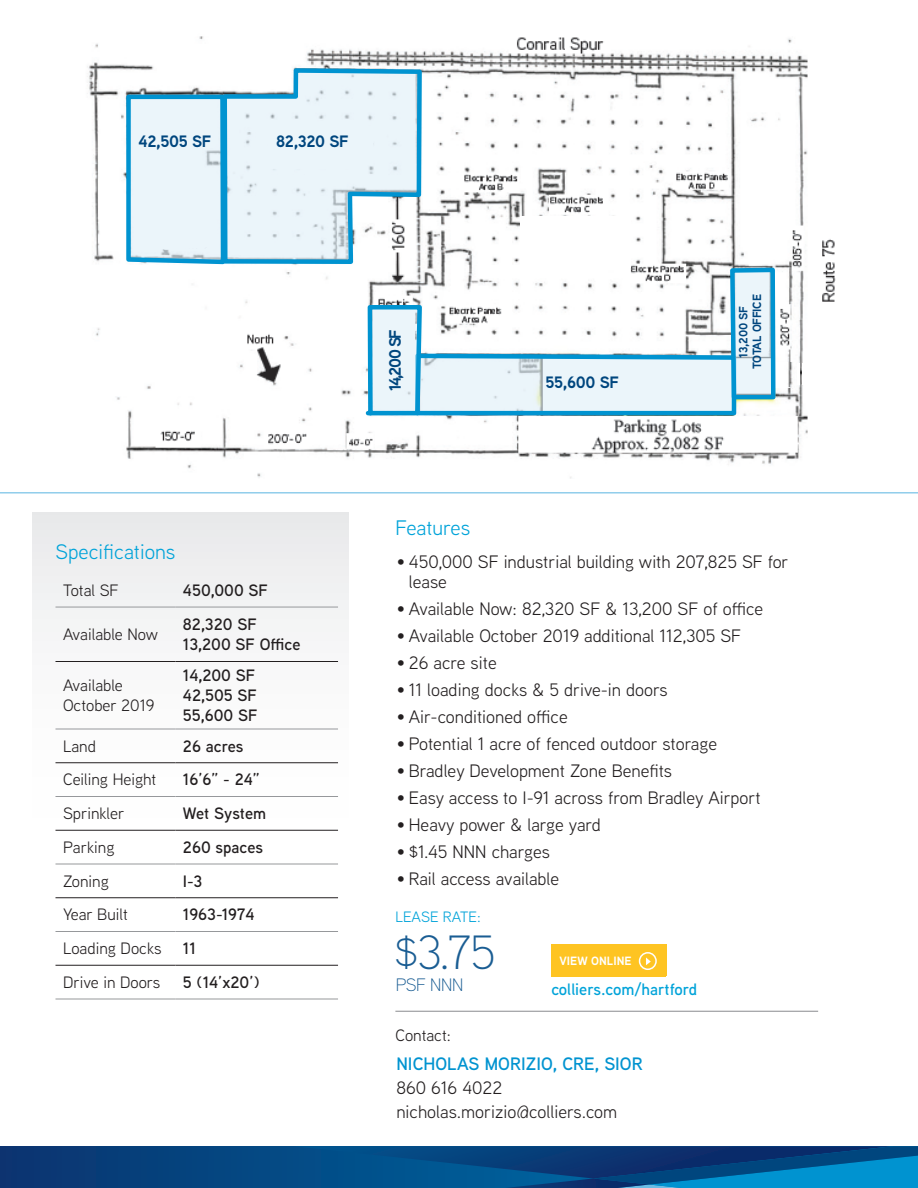
<style>
.page{position:relative;width:918px;height:1188px;background:#fff}
.page>*{position:absolute;margin:0;border:0;box-sizing:border-box;transform-origin:0 0}
.Price{font:300 48px "Aaux Next";color:#1a5d93}
.Headline{font:21px "Aaux Next";color:#00a3d9}
.Contact_Info_copy{font:18px/19.5px "Aaux Next";color:#231f20}
.FirstName_LastName{font:600 18px "Aaux Next";color:#0093d0}
.Price-2{font:300 18px "Aaux Next";letter-spacing:-.02em;color:#1a5d93}
.Specs-Value{font:600 16.5px "Aaux Next";color:#231f20}
.Specs-Label{font:16.5px/19.8px "Aaux Next";color:#231f20}
.Price-3{font:700 16.5px "Aaux Next";letter-spacing:-.02em;color:#00467e}
.URL{font:600 16.5px "Aaux Next";color:#00a3d9}
.Contact_Info{font:16.5px "Aaux Next";color:#231f20}
.t1{font:15px "Aaux Next";color:#00a3d9}
.Price-4{font:700 12px "Aaux Next";letter-spacing:-.02em;color:#00467e}
.t2{font:700 12px "Aaux Next";color:#fff}
</style>
<div class="page">
<img style="left:87px;top:36px;width:749px;height:443px">
<div style="left:0;top:1146px;width:918px;height:42px;background:#05407a"></div>
<svg style="left:293px;top:1146px;width:625px;height:42px"></svg>
<hr style="left:0;top:492px;width:918px;height:1px;background:#6bbde5">
<div style="left:802px;top:363px;width:93px;height:22px;background:#fff"></div>
<div style="left:775px;top:363px;width:25px;height:22px;background:#fff"></div>
<img style="left:778px;top:363px;width:18px;height:25px">
<div style="left:32px;top:512px;width:317px;height:618px;background:linear-gradient(to bottom,#f0f1f2,#fff)"></div>
<hr style="left:56px;top:607px;width:119px;height:1px;background:#96989b">
<hr style="left:175px;top:607px;width:163px;height:1px;background:#96989b">
<hr style="left:56px;top:729px;width:119px;height:1px;background:#96989b">
<hr style="left:175px;top:729px;width:163px;height:1px;background:#96989b">
<hr style="left:56px;top:796px;width:119px;height:1px;background:#96989b">
<hr style="left:175px;top:796px;width:163px;height:1px;background:#96989b">
<hr style="left:56px;top:864px;width:119px;height:1px;background:#96989b">
<hr style="left:175px;top:864px;width:163px;height:1px;background:#96989b">
<hr style="left:56px;top:931px;width:119px;height:1px;background:#96989b">
<hr style="left:175px;top:931px;width:163px;height:1px;background:#96989b">
<hr style="left:56px;top:999px;width:119px;height:1px;background:#96989b">
<hr style="left:175px;top:999px;width:163px;height:1px;background:#96989b">
<hr style="left:56px;top:661px;width:119px;height:1px;background:#231f20">
<hr style="left:175px;top:661px;width:163px;height:1px;background:#231f20">
<hr style="left:56px;top:762px;width:119px;height:1px;background:#231f20">
<hr style="left:175px;top:762px;width:163px;height:1px;background:#231f20">
<hr style="left:56px;top:830px;width:119px;height:1px;background:#231f20">
<hr style="left:175px;top:830px;width:163px;height:1px;background:#231f20">
<hr style="left:56px;top:897px;width:119px;height:1px;background:#231f20">
<hr style="left:175px;top:897px;width:163px;height:1px;background:#231f20">
<hr style="left:56px;top:965px;width:119px;height:1px;background:#231f20">
<hr style="left:175px;top:965px;width:163px;height:1px;background:#231f20">
<hr style="left:395px;top:1011px;width:423px;height:1px;background:#96989b">
<div style="left:551px;top:945px;width:115px;height:32px;background:#fec422"></div>
<div style="left:639px;top:952px;width:18px;height:18px;border:2px solid #fff;border-radius:50%"></div>
<svg style="left:646px;top:957px;width:5px;height:8px"></svg>
<svg style="left:124px;top:66px;width:654px;height:352px"></svg>
<p class="Price-3" style="left:139px;top:129px;width:74px">42,505 SF</p>
<p class="Price-3" style="left:276px;top:129px;width:74px">82,320 SF</p>
<p class="Headline" style="left:56px;top:537px;width:121px">Specifications</p>
<p class="Specs-Label" style="left:63px;top:580px;width:57px">Total SF</p>
<p class="Specs-Value" style="left:183px;top:579px;width:87px">450,000 SF</p>
<p class="Specs-Label" style="left:63px;top:624px;width:97px">Available Now</p>
<p class="Specs-Value" style="left:183px;top:613px;width:75px">82,320 SF</p>
<p class="Specs-Value" style="left:183px;top:633px;width:119px">13,200 SF Office</p>
<p class="Specs-Label" style="left:63px;top:675px;width:93px">Available<br>October 2019</p>
<p class="Specs-Value" style="left:183px;top:664px;width:74px">14,200 SF</p>
<p class="Specs-Value" style="left:183px;top:684px;width:76px">42,505 SF</p>
<p class="Specs-Value" style="left:183px;top:704px;width:76px">55,600 SF</p>
<p class="Specs-Label" style="left:63px;top:735px;width:35px">Land</p>
<p class="Specs-Value" style="left:183px;top:734px;width:62px">26 acres</p>
<p class="Specs-Label" style="left:63px;top:769px;width:95px">Ceiling Height</p>
<p class="Specs-Value" style="left:183px;top:768px;width:78px">16’6” - 24”</p>
<p class="Specs-Label" style="left:63px;top:803px;width:63px">Sprinkler</p>
<p class="Specs-Value" style="left:183px;top:802px;width:85px">Wet System</p>
<p class="Specs-Label" style="left:63px;top:837px;width:53px">Parking</p>
<p class="Specs-Value" style="left:183px;top:836px;width:82px">260 spaces</p>
<p class="Specs-Label" style="left:63px;top:870px;width:47px">Zoning</p>
<p class="Specs-Value" style="left:183px;top:869px;width:21px">I-3</p>
<p class="Specs-Label" style="left:63px;top:904px;width:66px">Year Built</p>
<p class="Specs-Value" style="left:183px;top:903px;width:73px">1963-1974</p>
<p class="Specs-Label" style="left:63px;top:938px;width:100px">Loading Docks</p>
<p class="Specs-Value" style="left:183px;top:937px;width:14px">11</p>
<p class="Specs-Label" style="left:63px;top:972px;width:99px">Drive in Doors</p>
<p class="Specs-Value" style="left:183px;top:971px;width:78px">5 (14’x20’)</p>
<p class="Price-3" style="left:383px;top:391px;width:64px;rotate:-90deg">14,200 SF</p>
<p class="Price-3" style="left:546px;top:371px;width:75px">55,600 SF</p>
<p class="Price-4" style="left:735px;top:358px;width:53px;rotate:-90deg">13,200 SF</p>
<p class="Price-4" style="left:748px;top:369px;width:76px;rotate:-90deg">TOTAL OFFICE</p>
<p class="Headline" style="left:395px;top:513px;width:76px">Features</p>
<p class="Contact_Info_copy" style="left:409px;top:552px;width:381px;text-indent:-12px">• 450,000 SF industrial building with 207,825 SF for lease</p>
<p class="Contact_Info_copy" style="left:397px;top:598px;width:368px">• Available Now: 82,320 SF &amp; 13,200 SF of office</p>
<p class="Contact_Info_copy" style="left:397px;top:625px;width:346px">• Available October 2019 additional 112,305 SF</p>
<p class="Contact_Info_copy" style="left:397px;top:652px;width:101px">• 26 acre site</p>
<p class="Contact_Info_copy" style="left:397px;top:679px;width:272px">• 11 loading docks &amp; 5 drive-in doors</p>
<p class="Contact_Info_copy" style="left:397px;top:706px;width:172px">• Air-conditioned office</p>
<p class="Contact_Info_copy" style="left:397px;top:733px;width:322px">• Potential 1 acre of fenced outdoor storage</p>
<p class="Contact_Info_copy" style="left:397px;top:760px;width:277px">• Bradley Development Zone Benefits</p>
<p class="Contact_Info_copy" style="left:397px;top:787px;width:365px">• Easy access to I-91 across from Bradley Airport</p>
<p class="Contact_Info_copy" style="left:397px;top:814px;width:206px">• Heavy power &amp; large yard</p>
<p class="Contact_Info_copy" style="left:397px;top:841px;width:155px">• $1.45 NNN charges</p>
<p class="Contact_Info_copy" style="left:397px;top:868px;width:164px">• Rail access available</p>
<p class="t1" style="left:395px;top:906px;width:87px">LEASE RATE:</p>
<p class="Price" style="left:394px;top:921px;width:103px">$3.75</p>
<p class="Price-2" style="left:396px;top:973px;width:69px">PSF NNN</p>
<p class="t2" style="left:560px;top:953px;width:74px">VIEW ONLINE</p>
<p class="URL" style="left:551px;top:977px;width:147px">colliers.com/hartford</p>
<p class="Contact_Info" style="left:395px;top:1025px;width:57px">Contact:</p>
<p class="FirstName_LastName" style="left:396px;top:1051px;width:248px">NICHOLAS MORIZIO, CRE, SIOR</p>
<p class="Contact_Info_copy" style="left:396px;top:1077px;width:107px">860 616 4022</p>
<p class="Contact_Info_copy" style="left:396px;top:1101px;width:222px">nicholas.morizio@colliers.com</p>
</div>
